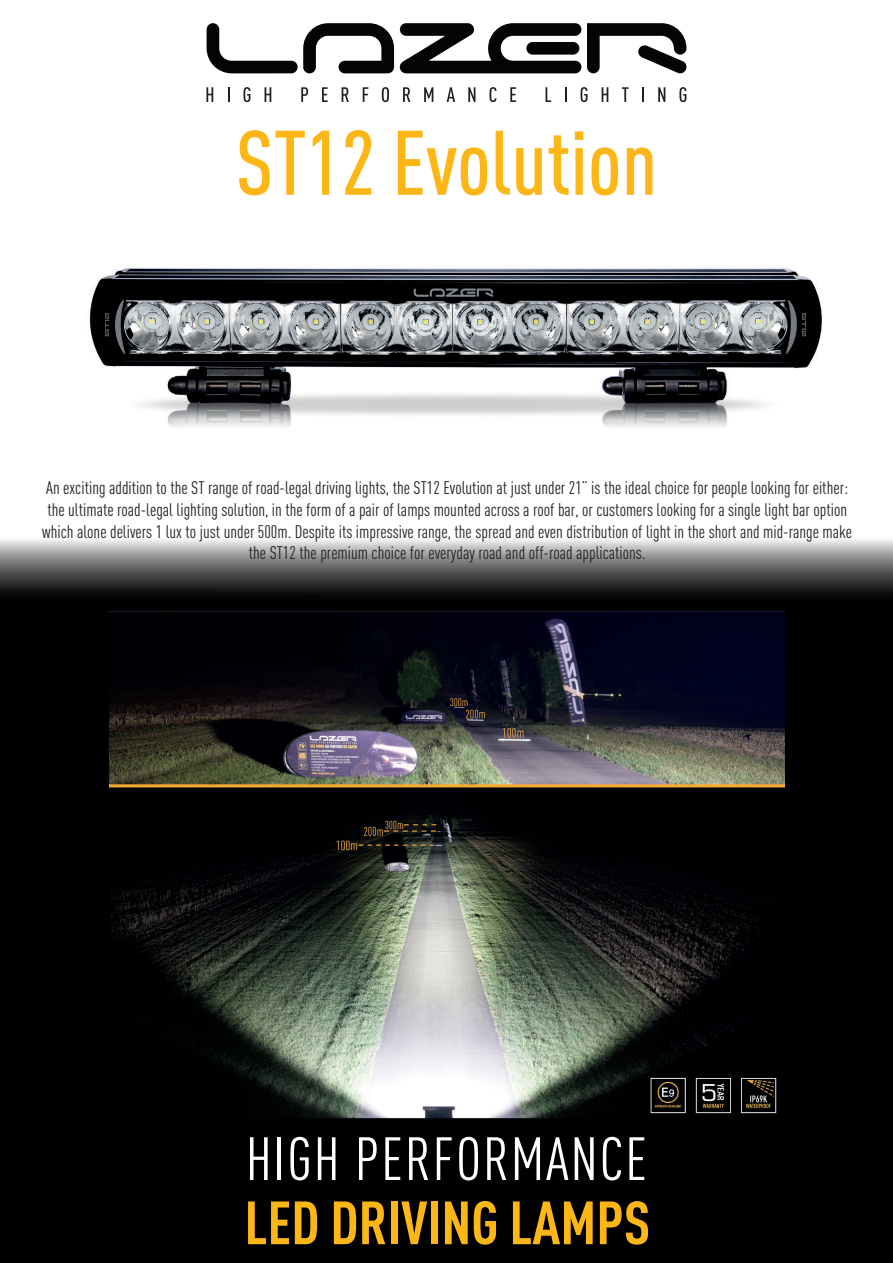
<style>
.page{position:relative;width:893px;height:1263px;background:#fff}
.page>*{position:absolute;margin:0;border:0;box-sizing:border-box;transform-origin:0 0}
.t1{font:500 condensed 90px "DINOT";color:#fcb615}
.t2{font:700 condensed 60px "DINOT";color:#fcb615}
.t3{font:condensed 60px "DINOT";letter-spacing:.03em;color:#fff}
.t4{font:condensed 18px/21.6px "DINOT";color:#231f20;text-align:center}
</style>
<div class="page">
<img style="left:89px;top:267px;width:733px;height:160px">
<img style="left:0;top:539px;width:893px;height:724px">
<svg style="left:207px;top:23px;width:479px;height:50px"></svg>
<svg style="left:206px;top:87px;width:7px;height:15px"></svg>
<svg style="left:228px;top:87px;width:1px;height:15px"></svg>
<svg style="left:243px;top:87px;width:7px;height:15px"></svg>
<svg style="left:265px;top:87px;width:6px;height:15px"></svg>
<svg style="left:301px;top:87px;width:7px;height:15px"></svg>
<svg style="left:322px;top:87px;width:6px;height:15px"></svg>
<svg style="left:342px;top:87px;width:7px;height:15px"></svg>
<svg style="left:363px;top:87px;width:5px;height:15px"></svg>
<svg style="left:382px;top:87px;width:7px;height:15px"></svg>
<svg style="left:403px;top:87px;width:7px;height:15px"></svg>
<svg style="left:424px;top:87px;width:9px;height:15px"></svg>
<svg style="left:447px;top:87px;width:8px;height:15px"></svg>
<svg style="left:468px;top:87px;width:7px;height:15px"></svg>
<svg style="left:490px;top:87px;width:6px;height:15px"></svg>
<svg style="left:510px;top:87px;width:6px;height:15px"></svg>
<svg style="left:545px;top:87px;width:6px;height:15px"></svg>
<svg style="left:565px;top:87px;width:1px;height:15px"></svg>
<svg style="left:581px;top:87px;width:6px;height:15px"></svg>
<svg style="left:602px;top:87px;width:6px;height:15px"></svg>
<svg style="left:622px;top:87px;width:7px;height:15px"></svg>
<svg style="left:642px;top:87px;width:2px;height:15px"></svg>
<svg style="left:658px;top:87px;width:7px;height:15px"></svg>
<svg style="left:679px;top:87px;width:7px;height:15px"></svg>
<img style="left:109px;top:612px;width:676px;height:506px">
<h1 class="t1" style="left:236px;top:109px;width:423px">ST12 Evolution</h1>
<p class="t4" style="left:42px;top:477px;width:811px">An exciting addition to the ST range of road-legal driving lights, the ST12 Evolution at just under 21” is the ideal choice for people looking for either: the ultimate road-legal lighting solution, in the form of a pair of lamps mounted across a roof bar, or customers looking for a single light bar option which alone delivers 1 lux to just under 500m. Despite its impressive range, the spread and even distribution of light in the short and mid-range make the ST12 the premium choice for everyday road and off-road applications.</p>
<h2 class="t3" style="left:246px;top:1124px;width:403px">HIGH PERFORMANCE</h2>
<h2 class="t2" style="left:244px;top:1186px;width:407px">LED DRIVING LAMPS</h2>
</div>
